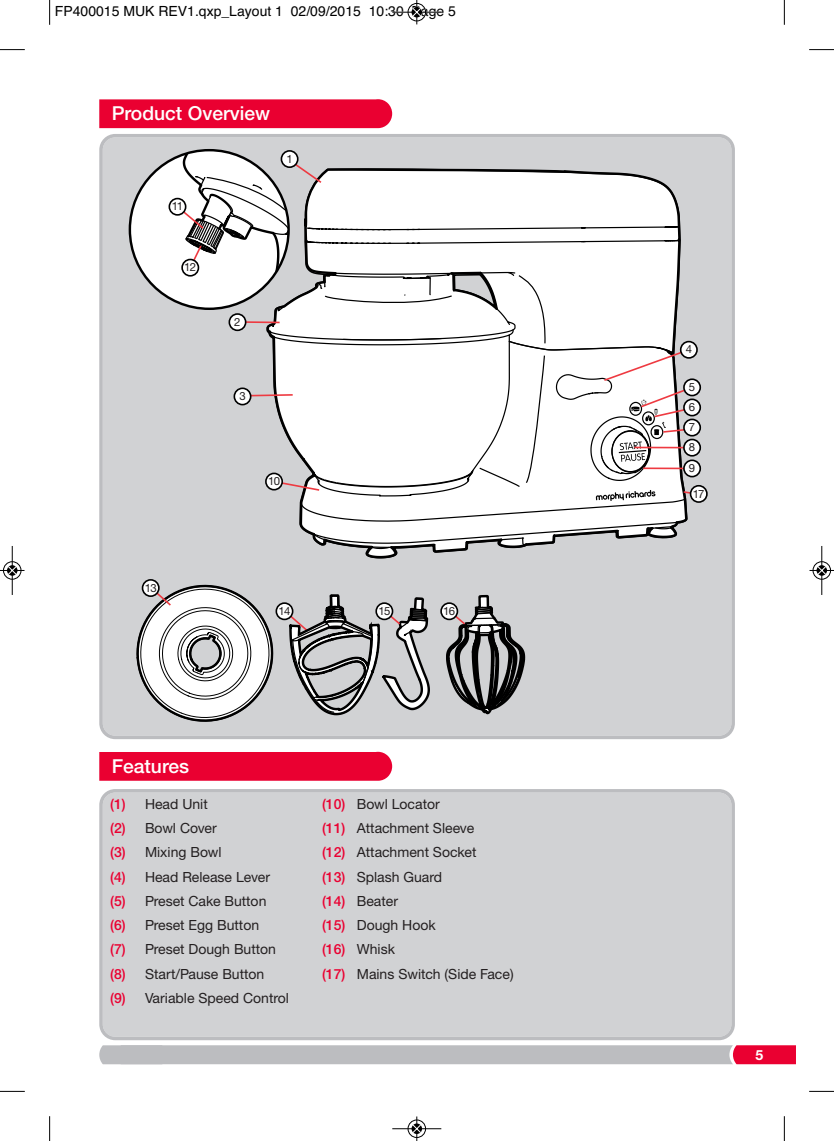
<style>
.page{position:relative;width:834px;height:1141px;background:#fff}
.page>*{position:absolute;margin:0;border:0;box-sizing:border-box;transform-origin:0 0}
.t1{font:500 19.25px "Helvetica Neue";color:#fff}
.t2{font:14px/24.3px "Helvetica Neue CE";color:#231f20}
.t3{font:14px "Helvetica";color:#000}
.t4{font:700 14px "Helvetica Neue CE";color:#fff}
.t5{font:11.38px/20.8px "Helvetica Neue CE";letter-spacing:-.055em;color:#231f20}
.s1{font-family:"Helvetica Neue";font-weight:500;color:#ea0031}
</style>
<div class="page">
<svg style="left:99px;top:1045px;width:696px;height:19px;background:#c1aeb5"></svg>
<div style="left:99px;top:789px;width:635px;height:251px;background:#d1d2d4"></div>
<svg style="left:99px;top:134px;width:635px;height:605px;background:#cecfd1"></svg>
<div style="left:99px;top:752px;width:293px;height:29px;background:#ea0031"></div>
<div style="left:683px;top:378px;width:18px;height:18px;border:2px solid #000;border-radius:50%"></div>
<div style="left:683px;top:419px;width:18px;height:18px;border:2px solid #000;border-radius:50%"></div>
<div style="left:683px;top:399px;width:18px;height:17px;border:2px solid #000;border-radius:50%"></div>
<div style="left:683px;top:439px;width:18px;height:18px;border:2px solid #000;border-radius:50%"></div>
<div style="left:683px;top:459px;width:18px;height:18px;border:2px solid #000;border-radius:50%"></div>
<svg style="left:135px;top:143px;width:563px;height:589px"></svg>
<div style="left:690px;top:486px;width:16px;height:16px;background:#fff;border-radius:50%"></div>
<div style="left:689px;top:485px;width:18px;height:18px;border:2px solid #000;border-radius:50%"></div>
<div style="left:99px;top:99px;width:293px;height:29px;background:#ea0031"></div>
<svg style="left:49px;top:0;width:1px;height:25px"></svg>
<svg style="left:0;top:49px;width:25px;height:1px"></svg>
<svg style="left:783px;top:0;width:1px;height:25px"></svg>
<svg style="left:809px;top:49px;width:24px;height:1px"></svg>
<svg style="left:49px;top:1116px;width:1px;height:25px"></svg>
<svg style="left:0;top:1091px;width:25px;height:1px"></svg>
<svg style="left:783px;top:1116px;width:1px;height:25px"></svg>
<svg style="left:809px;top:1091px;width:24px;height:1px"></svg>
<div style="left:407px;top:3px;width:19px;height:19px;border:1px solid #fff;border-radius:50%"></div>
<hr style="left:392px;top:12px;width:49px;height:1px;background:#000">
<div style="left:408px;top:3px;width:17px;height:18px;border:1px solid #000;border-radius:50%"></div>
<svg style="left:412px;top:0;width:9px;height:24px"></svg>
<div style="left:407px;top:1119px;width:19px;height:19px;border:1px solid #fff;border-radius:50%"></div>
<hr style="left:392px;top:1128px;width:49px;height:1px;background:#000">
<div style="left:408px;top:1120px;width:17px;height:18px;border:1px solid #000;border-radius:50%"></div>
<svg style="left:412px;top:1116px;width:9px;height:25px"></svg>
<div style="left:3px;top:561px;width:19px;height:19px;border:1px solid #fff;border-radius:50%"></div>
<hr style="left:12px;top:546px;width:1px;height:49px;background:#000">
<div style="left:3px;top:561px;width:18px;height:18px;border:1px solid #000;border-radius:50%"></div>
<svg style="left:0;top:566px;width:24px;height:9px"></svg>
<div style="left:812px;top:561px;width:19px;height:19px;border:1px solid #fff;border-radius:50%"></div>
<hr style="left:821px;top:546px;width:1px;height:49px;background:#000">
<div style="left:812px;top:561px;width:18px;height:18px;border:1px solid #000;border-radius:50%"></div>
<svg style="left:809px;top:566px;width:24px;height:9px"></svg>
<p class="t3" style="left:55px;top:3px;width:402px">FP400015 MUK REV1.qxp_Layout 1 02/09/2015 10:30 Page 5</p>
<h1 class="t1" style="left:112px;top:106px;width:160px">Product Overview</h1>
<p class="t5" style="left:172px;top:197px;width:13px">11</p>
<p class="t5" style="left:286px;top:149px;width:8px">1</p>
<p class="t5" style="left:184px;top:258px;width:13px">12</p>
<p class="t5" style="left:234px;top:312px;width:8px">2</p>
<p class="t5" style="left:239px;top:387px;width:8px">3</p>
<p class="t5" style="left:145px;top:578px;width:13px">13</p>
<p class="t5" style="left:268px;top:472px;width:13px">10</p>
<p class="t5" style="left:278px;top:602px;width:13px">14</p>
<p class="t5" style="left:378px;top:602px;width:13px">15</p>
<p class="t5" style="left:443px;top:602px;width:13px">16</p>
<h1 class="t1" style="left:112px;top:759px;width:79px">Features</h1>
<p class="t2" style="left:110px;top:793px;width:180px"><span class="s1">(1)</span> Head Unit<br><span class="s1">(2)</span> Bowl Cover<br><span class="s1">(3)</span> Mixing Bowl<br><span class="s1">(4)</span> Head Release Lever <span class="s1">(5)</span> Preset Cake Button<br><span class="s1">(6)</span> Preset Egg Button<br><span class="s1">(7)</span> Preset Dough Button <span class="s1">(8)</span> Start/Pause Button<br><span class="s1">(9)</span> Variable Speed Control</p>
<p class="t2" style="left:322px;top:793px;width:193px"><span class="s1">(10)</span> Bowl Locator<br><span class="s1">(11)</span> Attachment Sleeve<br><span class="s1">(12)</span> Attachment Socket<br><span class="s1">(13)</span> Splash Guard<br><span class="s1">(14)</span> Beater<br><span class="s1">(15)</span> Dough Hook<br><span class="s1">(16)</span> Whisk<br><span class="s1">(17)</span> Mains Switch (Side Face)</p>
<p class="t5" style="left:685px;top:340px;width:8px">4</p>
<p class="t5" style="left:688px;top:378px;width:8px">5</p>
<p class="t5" style="left:688px;top:418px;width:8px">7</p>
<p class="t5" style="left:688px;top:398px;width:8px">6</p>
<p class="t5" style="left:688px;top:438px;width:8px">8<br>9</p>
<p class="t5" style="left:692px;top:484px;width:13px">17</p>
<p class="t4" style="left:755px;top:1049px;width:9px">5</p>
</div>
